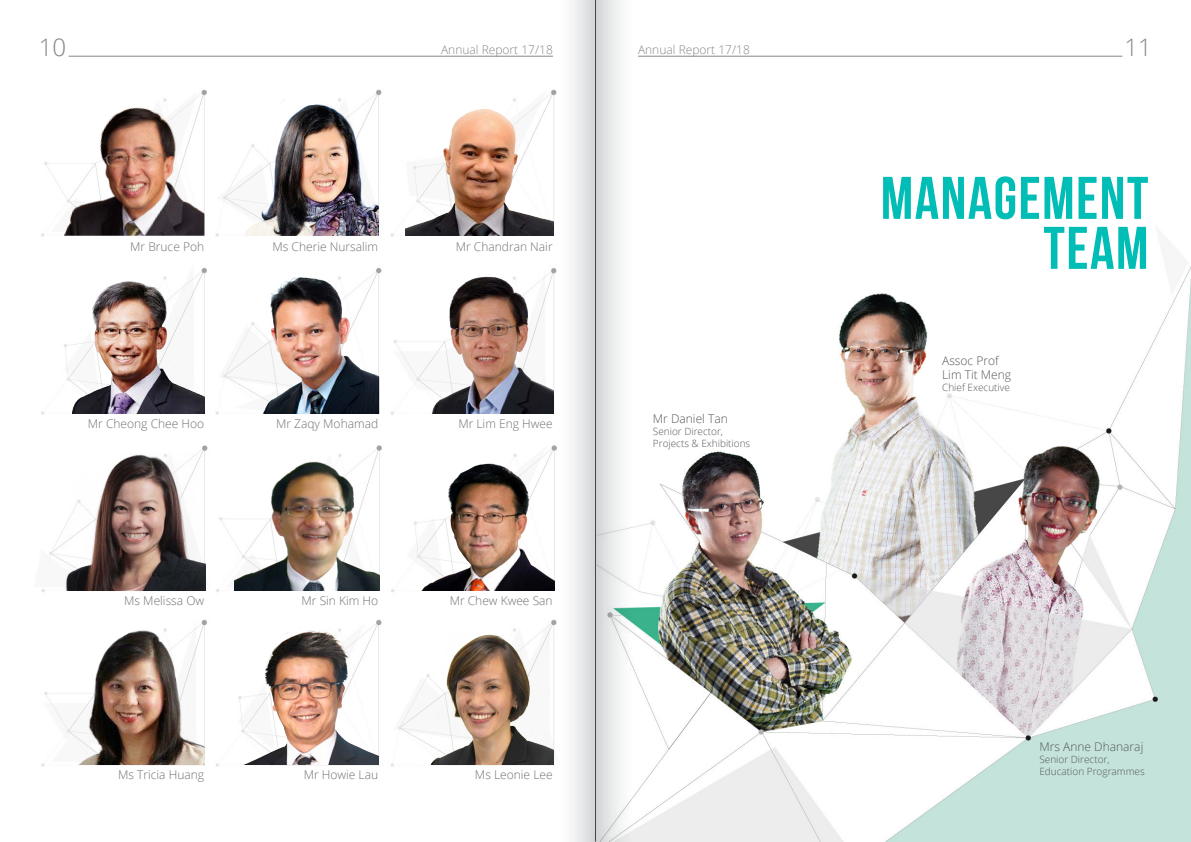
<style>
.page{position:relative;width:1191px;height:842px;background:#fff}
.page>*{position:absolute;margin:0;border:0;box-sizing:border-box;transform-origin:0 0}
.t1{font:60px/50px "Bebas Neue";letter-spacing:.025em;color:#00bdb5;text-align:right}
.t2{font:24px "Open Sans Light 2";color:#878787}
.t3{font:12px "Open Sans Light 2";color:#707070}
.t4{font:12px "Open Sans Light 2";color:#575757}
.t5{font:12px "Open Sans Light 2";color:#878787}
.t6{font:10px "Open Sans Light 2";color:#575757}
</style>
<div class="page">
<img style="left:41px;top:55px;width:1150px;height:787px">
<img style="left:422px;top:627px;width:131px;height:138px">
<img style="left:418px;top:454px;width:136px;height:136px">
<img style="left:404px;top:270px;width:149px;height:143px">
<img style="left:405px;top:92px;width:148px;height:144px">
<img style="left:218px;top:621px;width:161px;height:144px">
<img style="left:234px;top:447px;width:145px;height:143px">
<img style="left:218px;top:270px;width:161px;height:143px">
<img style="left:233px;top:99px;width:146px;height:137px">
<img style="left:42px;top:621px;width:162px;height:144px">
<img style="left:62px;top:453px;width:143px;height:137px">
<img style="left:42px;top:270px;width:162px;height:143px">
<img style="left:58px;top:92px;width:146px;height:144px">
<hr style="left:69px;top:56px;width:484px;height:1px;background:#878787">
<hr style="left:638px;top:56px;width:484px;height:1px;background:#878787">
<img style="left:559px;top:0;width:72px;height:842px">
<h2 class="t2" style="left:39px;top:31px;width:29px">10</h2>
<p class="t5" style="left:441px;top:41px;width:113px">Annual Report 17/18</p>
<p class="t5" style="left:638px;top:41px;width:113px">Annual Report 17/18</p>
<h2 class="t2" style="left:1124px;top:31px;width:29px">11</h2>
<p class="t3" style="left:130px;top:238px;width:75px">Mr Bruce Poh</p>
<p class="t3" style="left:272px;top:238px;width:107px">Ms Cherie Nursalim</p>
<p class="t3" style="left:456px;top:238px;width:98px">Mr Chandran Nair</p>
<p class="t1" style="left:880px;top:173px;width:269px">MANAGEMENT<br>TEAM</p>
<p class="t4" style="left:942px;top:352px;width:58px">Assoc Prof</p>
<p class="t4" style="left:942px;top:367px;width:71px">Lim Tit Meng</p>
<p class="t6" style="left:942px;top:381px;width:69px">Chief Executive</p>
<p class="t3" style="left:88px;top:415px;width:118px">Mr Cheong Chee Hoo</p>
<p class="t3" style="left:276px;top:415px;width:104px">Mr Zaqy Mohamad</p>
<p class="t3" style="left:458px;top:415px;width:96px">Mr Lim Eng Hwee</p>
<p class="t4" style="left:653px;top:410px;width:76px">Mr Daniel Tan</p>
<p class="t6" style="left:653px;top:424px;width:72px">Senior Director,</p>
<p class="t6" style="left:653px;top:436px;width:99px">Projects &amp; Exhibitions</p>
<p class="t3" style="left:124px;top:593px;width:81px">Ms Melissa Ow</p>
<p class="t3" style="left:301px;top:593px;width:78px">Mr Sin Kim Ho</p>
<p class="t3" style="left:449px;top:593px;width:104px">Mr Chew Kwee San</p>
<p class="t3" style="left:118px;top:766px;width:88px">Ms Tricia Huang</p>
<p class="t3" style="left:304px;top:766px;width:76px">Mr Howie Lau</p>
<p class="t3" style="left:475px;top:766px;width:79px">Ms Leonie Lee</p>
<p class="t4" style="left:1039px;top:738px;width:105px">Mrs Anne Dhanaraj</p>
<p class="t6" style="left:1039px;top:752px;width:72px">Senior Director,</p>
<p class="t6" style="left:1039px;top:764px;width:107px">Education Programmes</p>
</div>
